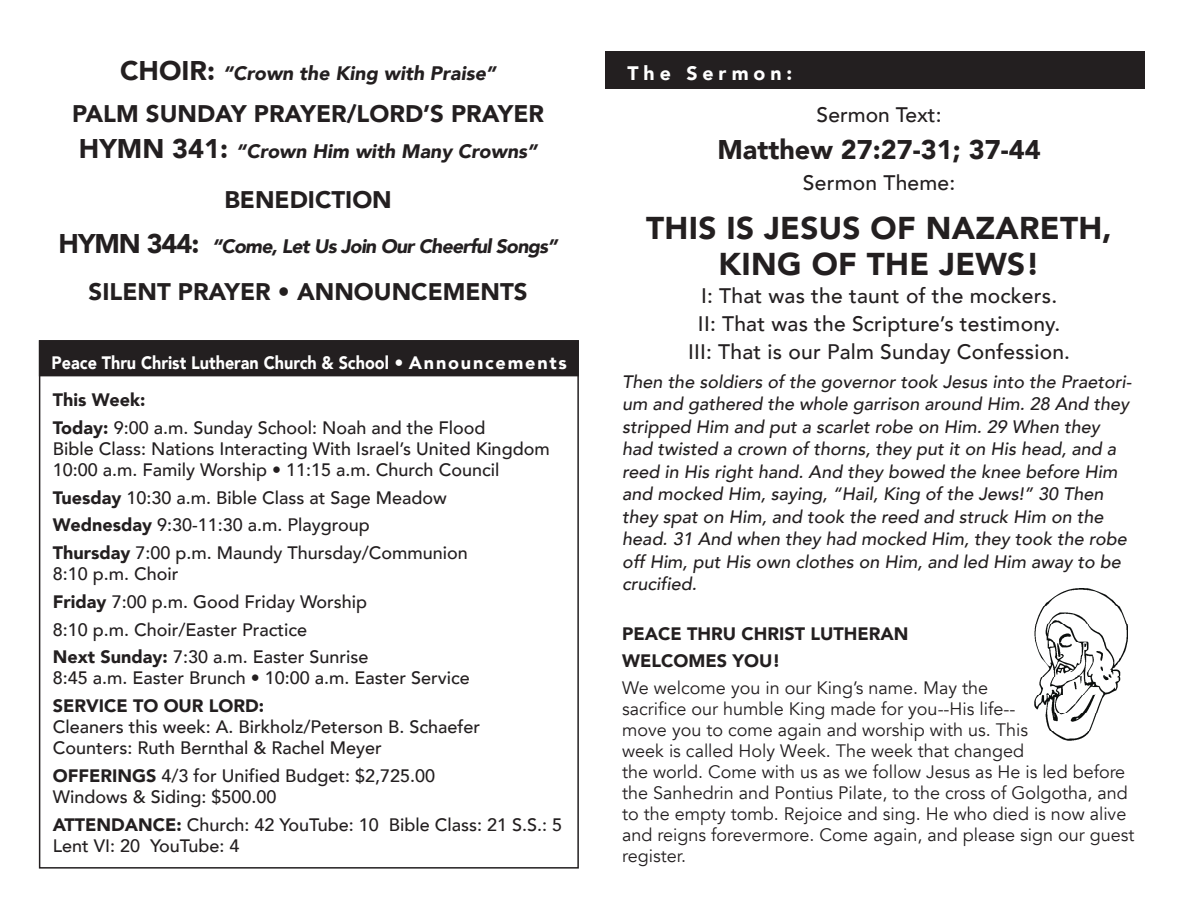
<style>
.page{position:relative;width:1188px;height:918px;background:#fff}
.page>*{position:absolute;margin:0;border:0;box-sizing:border-box;transform-origin:0 0}
.t1{font:900 31.5px/36px "Avenir";letter-spacing:.01em;color:#231f20;text-align:center}
.t2{font:900 27px "Avenir";color:#231f20}
.Head_1{font:900 24px "Avenir";color:#231f20}
.t3{font:500 21px "Avenir";letter-spacing:.01em;color:#231f20}
.Head_1-2{font:italic 900 19.5px "Avenir";color:#231f20}
.Head_1-3{font:italic 900 19.5px "Avenir";letter-spacing:-.04em;color:#231f20}
.t4{font:900 19.5px "Avenir";letter-spacing:.25em;color:#fff}
.scriputr_reading_hea{font:500 18px/21px "Avenir";color:#231f20}
.t5{font:italic 500 18px/22.5px "Avenir";color:#231f20}
.t6{font:18px/21px "Avenir";color:#231f20}
.t7{font:900 18px "Avenir";color:#fff;scale:.9 1}
.scriputr_reading_hea-2{font:900 18px "Avenir";color:#231f20}
.s1{font-style:normal;font-size:27px}
.s2{font-weight:900}
</style>
<div class="page">
<div style="left:605px;top:51px;width:540px;height:37px;background:#231f20"></div>
<div style="left:40px;top:341px;width:538px;height:35px;background:#231f20"></div>
<div style="left:39px;top:340px;width:540px;height:36px;border:2px solid #231f20"></div>
<img style="left:1034px;top:589px;width:93px;height:152px">
<p class="Head_1-2" style="left:120px;top:57px;width:377px"><span class="s1">CHOIR:</span> “Crown the King with Praise”</p>
<p class="Head_1" style="left:72px;top:93px;width:473px">PALM SUNDAY PRAYER/LORD’S PRAYER</p>
<p class="Head_1-2" style="left:79px;top:135px;width:460px"><span class="s1">HYMN 341:</span> “Crown Him with Many Crowns”</p>
<p class="Head_1" style="left:224px;top:179px;width:169px">BENEDICTION</p>
<p class="Head_1-3" style="left:59px;top:230px;width:501px"><span class="s1">HYMN 344:</span> “Come, Let Us Join Our Cheerful Songs”</p>
<p class="Head_1" style="left:89px;top:271px;width:441px">SILENT PRAYER • ANNOUNCEMENTS</p>
<p class="t7" style="left:52px;top:347px;width:574px">Peace Thru Christ Lutheran Church &amp; School • Announcements</p>
<p class="scriputr_reading_hea-2" style="left:53px;top:384px;width:94px">This Week:</p>
<p class="scriputr_reading_hea" style="left:53px;top:416px;width:498px"><span class="s2">Today:</span> 9:00 a.m. Sunday School: Noah and the Flood<br>Bible Class: Nations Interacting With Israel’s United Kingdom<br>10:00 a.m. Family Worship • 11:15 a.m. Church Council</p>
<p class="scriputr_reading_hea" style="left:53px;top:486px;width:396px"><span class="s2">Tuesday</span> 10:30 a.m. Bible Class at Sage Meadow</p>
<p class="scriputr_reading_hea" style="left:53px;top:514px;width:319px"><span class="s2">Wednesday</span> 9:30-11:30 a.m. Playgroup</p>
<p class="scriputr_reading_hea" style="left:53px;top:541px;width:417px"><span class="s2">Thursday</span> 7:00 p.m. Maundy Thursday/Communion<br>8:10 p.m. Choir</p>
<p class="scriputr_reading_hea" style="left:53px;top:590px;width:316px"><span class="s2">Friday</span> 7:00 p.m. Good Friday Worship</p>
<p class="scriputr_reading_hea" style="left:53px;top:618px;width:256px">8:10 p.m. Choir/Easter Practice</p>
<p class="scriputr_reading_hea" style="left:53px;top:646px;width:419px"><span class="s2">Next Sunday:</span> 7:30 a.m. Easter Sunrise<br>8:45 a.m. Easter Brunch • 10:00 a.m. Easter Service</p>
<p class="scriputr_reading_hea" style="left:53px;top:694px;width:429px"><span class="s2">SERVICE TO OUR LORD:<br></span>Cleaners this week: A. Birkholz/Peterson B. Schaefer<br>Counters: Ruth Bernthal &amp; Rachel Meyer</p>
<p class="scriputr_reading_hea" style="left:53px;top:764px;width:384px"><span class="s2">OFFERINGS</span> 4/3 for Unified Budget: $2,725.00<br>Windows &amp; Siding: $500.00</p>
<p class="scriputr_reading_hea" style="left:53px;top:813px;width:511px"><span class="s2">ATTENDANCE:</span> Church: 42 YouTube: 10 Bible Class: 21 S.S.: 5<br>Lent VI: 20 YouTube: 4</p>
<p class="t4" style="left:628px;top:56px;width:166px">The Sermon:</p>
<p class="t3" style="left:817px;top:97px;width:126px">Sermon Text:</p>
<p class="t2" style="left:718px;top:127px;width:325px">Matthew 27:27-31; 37-44</p>
<p class="t3" style="left:803px;top:164px;width:154px">Sermon Theme:</p>
<p class="t1" style="left:646px;top:210px;width:467px">THIS IS JESUS OF NAZARETH,<br>KING OF THE JEWS!</p>
<p class="t3" style="left:701px;top:278px;width:358px">I: That was the taunt of the mockers.</p>
<p class="t3" style="left:698px;top:305px;width:364px">II: That was the Scripture’s testimony.</p>
<p class="t3" style="left:688px;top:333px;width:384px">III: That is our Palm Sunday Confession.</p>
<p class="t5" style="left:622px;top:371px;width:511px">Then the soldiers of the governor took Jesus into the Praetori&shy;um and gathered the whole garrison around Him. 28 And they stripped Him and put a scarlet robe on Him. 29 When they had twisted a crown of thorns, they put it on His head, and a reed in His right hand. And they bowed the knee before Him and mocked Him, saying, “Hail, King of the Jews!” 30 Then they spat on Him, and took the reed and struck Him on the head. 31 And when they had mocked Him, they took the robe off Him, put His own clothes on Him, and led Him away to be crucified.</p>
<p class="scriputr_reading_hea-2" style="left:622px;top:619px;width:288px">PEACE THRU CHRIST LUTHERAN</p>
<p class="scriputr_reading_hea-2" style="left:622px;top:645px;width:160px">WELCOMES YOU!</p>
<p class="t6" style="left:622px;top:678px;width:514px">We welcome you in our King’s name. May the<br>sacrifice our humble King made for you--His life--<br>move you to come again and worship with us. This<br>week is called Holy Week. The week that changed<br>the world. Come with us as we follow Jesus as He is led before the Sanhedrin and Pontius Pilate, to the cross of Golgotha, and to the empty tomb. Rejoice and sing. He who died is now alive and reigns forevermore. Come again, and please sign our guest register.</p>
</div>
